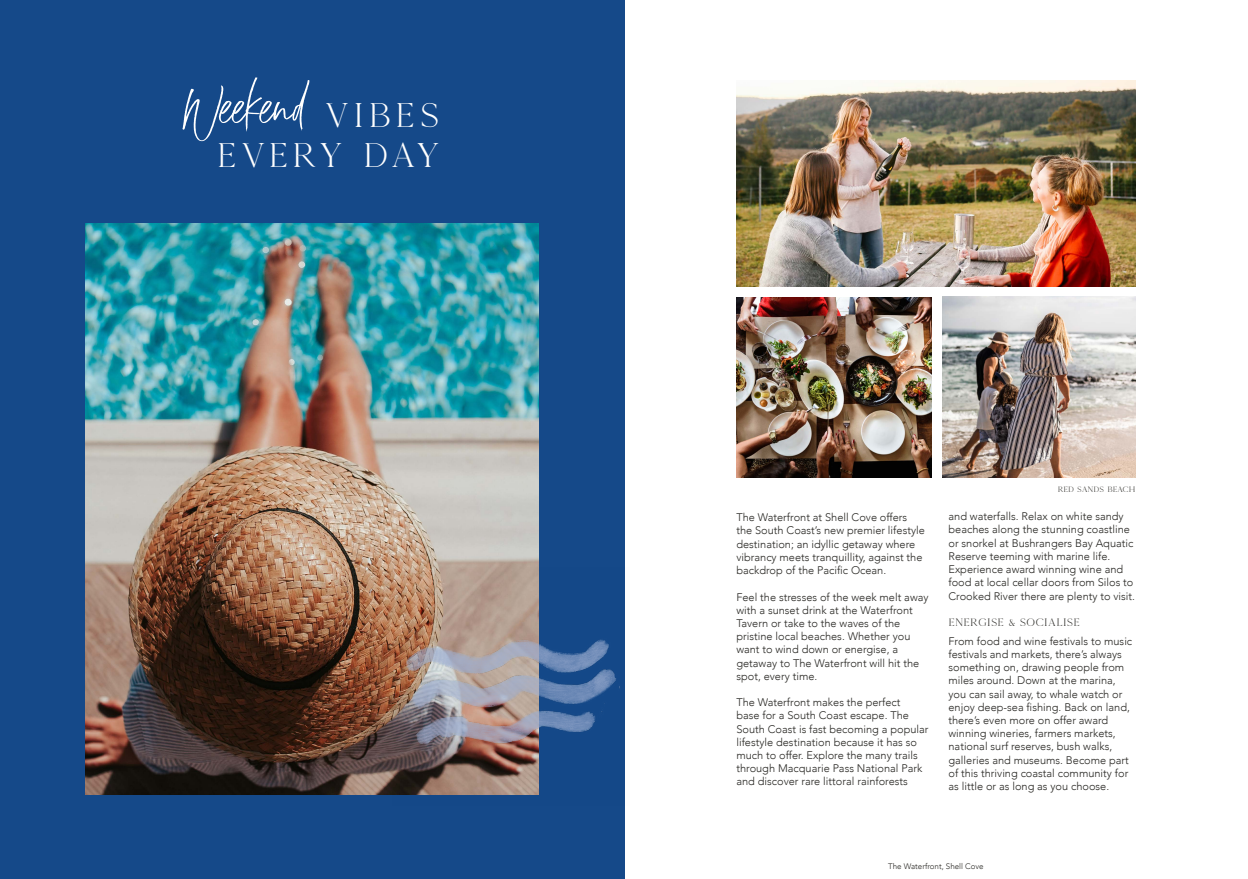
<style>
.page{position:relative;width:1248px;height:879px;background:#fff}
.page>*{position:absolute;margin:0;border:0;box-sizing:border-box;transform-origin:0 0}
.t1{font:75px "The Wilde One";color:#fff}
.t2{font:35px "Kinfolk";letter-spacing:.025em;color:#fff}
.t3{font:300 11px/13.2px "Avenir";color:#272622}
.t4{font:11px "Kinfolk";color:#272622}
.t5{font:300 8px "Avenir";color:#272622}
.t6{font:8px "Kinfolk";color:#272622}
.s1{font-family:"Kinfolk";font-size:35px}
</style>
<div class="page">
<div style="left:0;top:0;width:624px;height:879px;background:#154989"></div>
<img style="left:736px;top:297px;width:195px;height:180px">
<img style="left:85px;top:223px;width:453px;height:571px">
<img style="left:736px;top:80px;width:399px;height:206px">
<img style="left:942px;top:296px;width:193px;height:181px">
<img style="left:392px;top:567px;width:233px;height:238px">
<h1 class="t1" style="left:183px;top:75px;width:259px">Weekend <span class="s1">VIBES</span></h1>
<h2 class="t2" style="left:216px;top:128px;width:226px">EVERY DAY</h2>
<p class="t3" style="left:736px;top:511px;width:190px">The Waterfront at Shell Cove offers the South Coast’s new premier lifestyle destination; an idyllic getaway where vibrancy meets tranquillity, against the backdrop of the Pacific Ocean.</p>
<p class="t3" style="left:736px;top:590px;width:194px">Feel the stresses of the week melt away with a sunset drink at the Waterfront<br>Tavern or take to the waves of the pristine local beaches. Whether you want to wind down or energise, a getaway to The Waterfront will hit the spot, every time.</p>
<p class="t3" style="left:736px;top:696px;width:194px">The Waterfront makes the perfect<br>base for a South Coast escape. The South Coast is fast becoming a popular lifestyle destination because it has so much to offer. Explore the many trails through Macquarie Pass National Park and discover rare littoral rainforests</p>
<p class="t6" style="left:1057px;top:483px;width:79px">RED SANDS BEACH</p>
<p class="t3" style="left:948px;top:510px;width:188px">and waterfalls. Relax on white sandy beaches along the stunning coastline or snorkel at Bushrangers Bay Aquatic Reserve teeming with marine life.<br>Experience award winning wine and food at local cellar doors from Silos to Crooked River there are plenty to visit.</p>
<p class="t4" style="left:948px;top:614px;width:133px">ENERGISE &amp; SOCIALISE</p>
<p class="t3" style="left:948px;top:634px;width:185px">From food and wine festivals to music festivals and markets, there’s always something on, drawing people from miles around. Down at the marina, you can sail away, to whale watch or enjoy deep-sea fishing. Back on land, there’s even more on offer award winning wineries, farmers markets, national surf reserves, bush walks, galleries and museums. Become part of this thriving coastal community for as little or as long as you choose.</p>
<p class="t5" style="left:888px;top:861px;width:97px">The Waterfront, Shell Cove</p>
</div>
